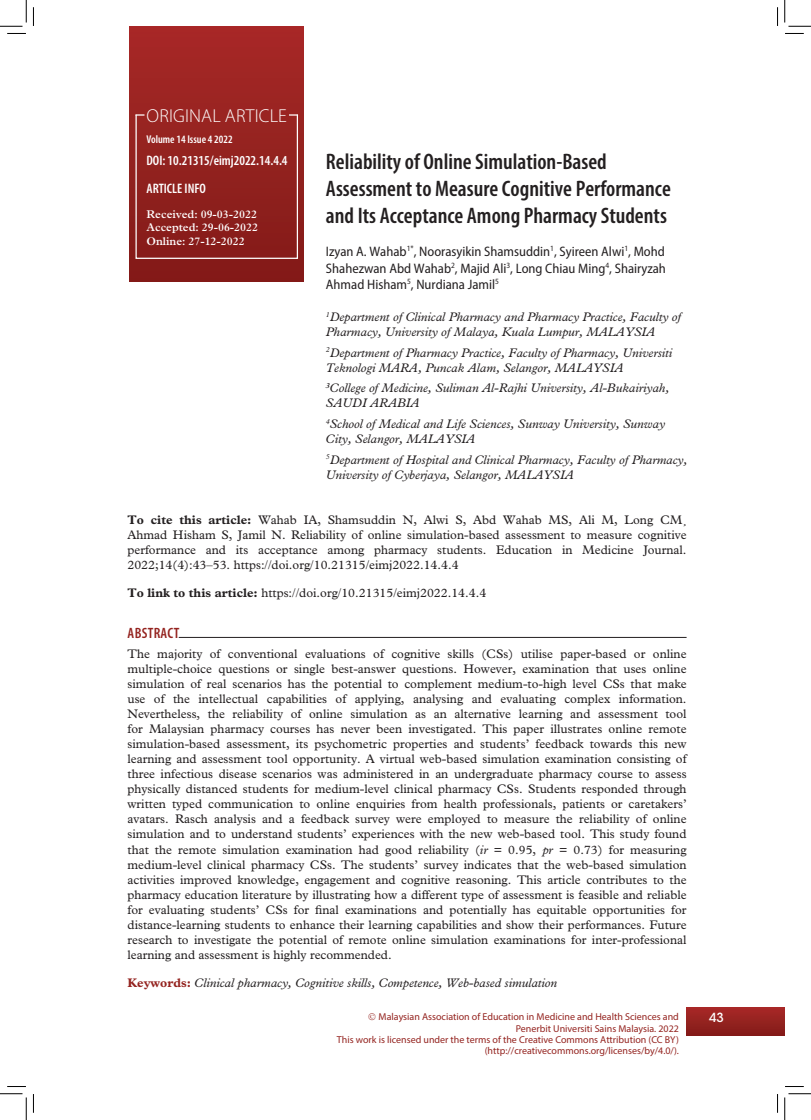
<style>
.page{position:relative;width:811px;height:1120px;background:#fff}
.page>*{position:absolute;margin:0;border:0;box-sizing:border-box;transform-origin:0 0}
.t1{font:600 condensed 22.5px/27px "Myriad Pro";color:#231f20}
.Section{font:300 18.75px "Myriad Pro";letter-spacing:.01em;color:#fff}
.Abstract_Heading{font:600 condensed 15px "Myriad Pro";letter-spacing:.02em;color:#94231f}
.Author{font:semi-condensed 13.75px/16.5px "Myriad Pro";color:#231f20;text-align:justify}
.t2{font:600 condensed 13.75px "Myriad Pro";color:#fff}
.abstract{font:12.5px/15px "Plantin Std";color:#231f20;text-align:justify}
.alamat_penulis{font:italic 12.5px/15px "Plantin Std";color:#231f20}
.doi_text{font:12.5px/15px "Plantin Std";color:#231f20;text-align:justify}
.key_words{font:italic 12.5px "Plantin Std";color:#231f20}
.t3{font:500 12.5px "ITC Avant Garde Std";color:#fff}
.Date{font:600 11.25px "Plantin Std";color:#fff}
.t4{font:600 condensed 11.25px "Myriad Pro";color:#fff}
.t5{font:10px/11.2px "Myriad Pro";color:#94231f;text-align:right}
.s1{font-weight:700}
.s2{font-style:italic}
.s3{font-weight:700;font-style:normal;color:#94231f}
</style>
<div class="page">
<div style="left:129px;top:26px;width:174px;height:255px;background:linear-gradient(to bottom,#a72827,#821a18)"></div>
<div style="left:687px;top:1007px;width:98px;height:28px;background:linear-gradient(to bottom,#a82927,#841c19)"></div>
<div style="left:135px;top:114px;width:163px;height:145px;border:1px solid #fff"></div>
<svg style="left:289px;top:114px;width:9px;height:2px"></svg>
<svg style="left:135px;top:114px;width:9px;height:2px"></svg>
<hr style="left:179px;top:637px;width:508px;height:1px;background:#231f20">
<svg style="left:7px;top:33px;width:19px;height:1px"></svg>
<svg style="left:785px;top:33px;width:19px;height:1px"></svg>
<svg style="left:7px;top:1086px;width:19px;height:1px"></svg>
<svg style="left:785px;top:1086px;width:19px;height:1px"></svg>
<svg style="left:33px;top:7px;width:1px;height:19px"></svg>
<svg style="left:33px;top:1094px;width:1px;height:18px"></svg>
<svg style="left:777px;top:7px;width:1px;height:19px"></svg>
<svg style="left:777px;top:1094px;width:1px;height:18px"></svg>
<svg style="left:0;top:0;width:27px;height:27px"></svg>
<svg style="left:0;top:1093px;width:27px;height:26px"></svg>
<svg style="left:785px;top:0;width:26px;height:27px"></svg>
<svg style="left:785px;top:1093px;width:26px;height:26px"></svg>
<p class="Section" style="left:147px;top:104px;width:142px">ORIGINAL ARTICLE</p>
<p class="t4" style="left:147px;top:132px;width:88px">Volume 14 Issue 4 2022</p>
<p class="t2" style="left:147px;top:152px;width:143px">DOI: 10.21315/eimj2022.14.4.4</p>
<p class="t2" style="left:147px;top:180px;width:61px">ARTICLE INFO</p>
<p class="Date" style="left:147px;top:207px;width:112px">Received: 09-03-2022</p>
<p class="Date" style="left:147px;top:221px;width:113px">Accepted: 29-06-2022</p>
<p class="Date" style="left:147px;top:234px;width:100px">Online: 27-12-2022</p>
<p class="t1" style="left:326px;top:147px;width:346px">Reliability of Online Simulation-Based<br>Assessment to Measure Cognitive Performance and Its Acceptance Among Pharmacy Students</p>
<p class="Author" style="left:326px;top:243px;width:341px">Izyan A. Wahab<sup>1*</sup>, Noorasyikin Shamsuddin<sup>1</sup>, Syireen Alwi<sup>1</sup>, Mohd Shahezwan Abd Wahab<sup>2</sup>, Majid Ali<sup>3</sup>, Long Chiau Ming<sup>4</sup>, Shairyzah Ahmad Hisham<sup>5</sup>, Nurdiana Jamil<sup>5</sup></p>
<p class="alamat_penulis" style="left:326px;top:309px;width:357px"><sup>1</sup>Department of Clinical Pharmacy and Pharmacy Practice, Faculty of<br>Pharmacy, University of Malaya, Kuala Lumpur, MALAYSIA</p>
<p class="alamat_penulis" style="left:326px;top:345px;width:348px"><sup>2</sup>Department of Pharmacy Practice, Faculty of Pharmacy, Universiti<br>Teknologi MARA, Puncak Alam, Selangor, MALAYSIA</p>
<p class="alamat_penulis" style="left:326px;top:380px;width:345px"><sup>3</sup>College of Medicine, Suliman Al-Rajhi University, Al-Bukairiyah,<br>SAUDI ARABIA</p>
<p class="alamat_penulis" style="left:326px;top:416px;width:341px"><sup>4</sup>School of Medical and Life Sciences, Sunway University, Sunway<br>City, Selangor, MALAYSIA</p>
<p class="alamat_penulis" style="left:326px;top:452px;width:363px"><sup>5</sup>Department of Hospital and Clinical Pharmacy, Faculty of Pharmacy,<br>University of Cyberjaya, Selangor, MALAYSIA</p>
<p class="doi_text" style="left:128px;top:512px;width:561px"><span class="s1">To cite this article:</span> Wahab IA, Shamsuddin N, Alwi S, Abd Wahab MS, Ali M, Long CM¸ Ahmad Hisham S, Jamil N. Reliability of online simulation-based assessment to measure cognitive performance and its acceptance among pharmacy students. Education in Medicine Journal.<br>2022;14(4):43–53. https://doi.org/10.21315/eimj2022.14.4.4</p>
<p class="doi_text" style="left:128px;top:585px;width:360px"><span class="s1">To link to this article:</span> https://doi.org/10.21315/eimj2022.14.4.4</p>
<p class="Abstract_Heading" style="left:128px;top:623px;width:53px">ABSTRACT</p>
<p class="abstract" style="left:128px;top:646px;width:561px">The majority of conventional evaluations of cognitive skills (CSs) utilise paper-based or online multiple-choice questions or single best-answer questions. However, examination that uses online simulation of real scenarios has the potential to complement medium-to-high level CSs that make use of the intellectual capabilities of applying, analysing and evaluating complex information.<br>Nevertheless, the reliability of online simulation as an alternative learning and assessment tool for Malaysian pharmacy courses has never been investigated. This paper illustrates online remote simulation-based assessment, its psychometric properties and students’ feedback towards this new learning and assessment tool opportunity. A virtual web-based simulation examination consisting of three infectious disease scenarios was administered in an undergraduate pharmacy course to assess physically distanced students for medium-level clinical pharmacy CSs. Students responded through written typed communication to online enquiries from health professionals, patients or caretakers’ avatars. Rasch analysis and a feedback survey were employed to measure the reliability of online simulation and to understand students’ experiences with the new web-based tool. This study found that the remote simulation examination had good reliability (<span class="s2">ir</span> = 0.95, <span class="s2">pr</span> = 0.73) for measuring medium-level clinical pharmacy CSs. The students’ survey indicates that the web-based simulation activities improved knowledge, engagement and cognitive reasoning. This article contributes to the pharmacy education literature by illustrating how a different type of assessment is feasible and reliable for evaluating students’ CSs for final examinations and potentially has equitable opportunities for distance-learning students to enhance their learning capabilities and show their performances. Future research to investigate the potential of remote online simulation examinations for inter-professional learning and assessment is highly recommended.</p>
<p class="key_words" style="left:128px;top:975px;width:431px"><span class="s3">Keywords:</span> Clinical pharmacy, Cognitive skills, Competence, Web-based simulation</p>
<p class="t5" style="left:379px;top:1011px;width:302px">Malaysian Association of Education in Medicine and Health Sciences and</p>
<p class="t3" style="left:709px;top:1009px;width:16px">43</p>
<p class="t5" style="left:337px;top:1022px;width:343px">Penerbit Universiti Sains Malaysia. 2022<br>This work is licensed under the terms of the Creative Commons Attribution (CC BY) (http://creativecommons.org/licenses/by/4.0/).</p>
</div>
